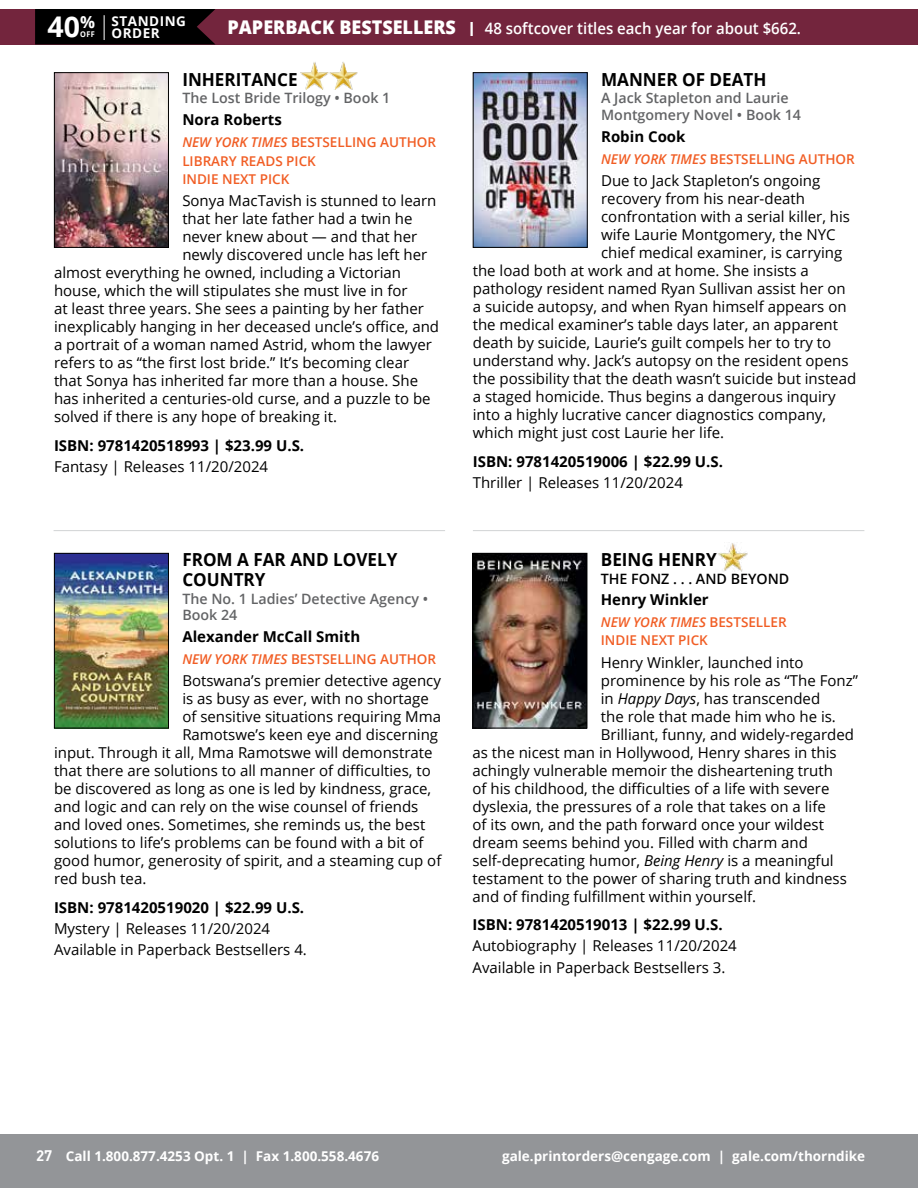
<style>
.page{position:relative;width:918px;height:1188px;background:#fff}
.page>*{position:absolute;margin:0;border:0;box-sizing:border-box;transform-origin:0 0}
.t1{font:700 28.5px "Open Sans";color:#fff}
.t2{font:700 18px/19.5px "Open Sans";color:#000;scale:.95 1}
.t3{font:600 15.75px "Open Sans";color:#fff;scale:.95 1}
.t4{font:15px/21.3px "Open Sans";color:#000}
.t5{font:700 15px "Open Sans";color:#000}
.t6{font:600 14.25px/16.5px "Open Sans";color:#636466}
.t7{font:600 14.25px "Open Sans";color:#000}
.t8{font:600 13.5px/18.3px "Open Sans";color:#f15d24}
.t9{font:700 13.5px "Open Sans";color:#fff}
.t10{font:700 13.5px/12px "Open Sans";letter-spacing:.04em;color:#fff}
.s1{font-weight:800;font-size:18.9px}
.s2{font-size:19.5px}
.s3{font-size:7.8px}
.s4{font-style:italic}
.s5{font-family:"DIN Offc";font-size:15px}
</style>
<div class="page">
<div style="left:0;top:1134px;width:918px;height:54px;background:#939598"></div>
<div style="left:0;top:9px;width:918px;height:35px;background:#73253d"></div>
<div style="left:35px;top:9px;width:180px;height:35px;background:#000"></div>
<img style="left:474px;top:555px;width:111px;height:171px">
<div style="left:472px;top:553px;width:115px;height:175px;border:1px solid #000"></div>
<img style="left:56px;top:74px;width:111px;height:172px">
<div style="left:54px;top:72px;width:115px;height:176px;border:1px solid #000"></div>
<img style="left:56px;top:555px;width:111px;height:171px">
<div style="left:54px;top:553px;width:115px;height:175px;border:1px solid #000"></div>
<hr style="left:54px;top:530px;width:391px;height:1px;background:#d1d3d4">
<hr style="left:473px;top:530px;width:391px;height:1px;background:#d1d3d4">
<img style="left:475px;top:74px;width:111px;height:172px">
<div style="left:473px;top:72px;width:115px;height:176px;border:1px solid #000"></div>
<img style="left:717px;top:543px;width:31px;height:28px">
<img style="left:300px;top:62px;width:58px;height:28px">
<h1 class="t1" style="left:47px;top:7px;width:49px">40<sup>%</sup></h1>
<p class="t3" style="left:228px;top:18px;width:605px"><span class="s1">PAPERBACK BESTSELLERS</span> <span class="s2">I</span> 48 softcover titles each year for about $662.</p>
<p class="t10" style="left:80px;top:14px;width:107px;text-indent:31px">STANDING<br><span class="s3">OFF</span> ORDER</p>
<p class="t2" style="left:182px;top:69px;width:123px">INHERITANCE</p>
<p class="t6" style="left:182px;top:90px;width:210px">The Lost Bride Trilogy • Book 1</p>
<p class="t5" style="left:182px;top:109px;width:101px">Nora Roberts</p>
<p class="t8" style="left:182px;top:133px;width:255px"><span class="s4">NEW YORK TIMES</span> BESTSELLING AUTHOR<br>LIBRARY READS PICK<br>INDIE NEXT PICK</p>
<p class="t4" style="left:182px;top:190px;width:256px">Sonya MacTavish is stunned to learn</p>
<p class="t4" style="left:182px;top:208px;width:232px">that her late father had a twin he</p>
<p class="t4" style="left:182px;top:226px;width:236px">never knew about — and that her</p>
<p class="t4" style="left:182px;top:244px;width:246px">newly discovered uncle has left her</p>
<p class="t4" style="left:54px;top:262px;width:349px">almost everything he owned, including a Victorian</p>
<p class="t4" style="left:54px;top:280px;width:355px">house, which the will stipulates she must live in for</p>
<p class="t4" style="left:54px;top:298px;width:372px">at least three years. She sees a painting by her father</p>
<p class="t4" style="left:54px;top:316px;width:387px">inexplicably hanging in her deceased uncle’s office, and</p>
<p class="t4" style="left:54px;top:334px;width:379px">a portrait of a woman named Astrid, whom the lawyer</p>
<p class="t4" style="left:54px;top:352px;width:357px">refers to as “the first lost bride.” It’s becoming clear</p>
<p class="t4" style="left:54px;top:370px;width:366px">that Sonya has inherited far more than a house. She</p>
<p class="t4" style="left:54px;top:388px;width:378px">has inherited a centuries-old curse, and a puzzle to be</p>
<p class="t4" style="left:54px;top:406px;width:285px">solved if there is any hope of breaking it.</p>
<p class="t5" style="left:54px;top:435px;width:252px">ISBN: 9781420518993 | $23.99 U.S.</p>
<p class="t4" style="left:54px;top:455px;width:216px">Fantasy | Releases 11/20/2024</p>
<p class="t2" style="left:182px;top:550px;width:228px">FROM A FAR AND LOVELY<br>COUNTRY</p>
<p class="t6" style="left:182px;top:590px;width:247px">The No. 1 Ladies’ Detective Agency •<br>Book 24</p>
<p class="t5" style="left:182px;top:626px;width:179px">Alexander McCall Smith</p>
<p class="t8" style="left:182px;top:650px;width:255px"><span class="s4">NEW YORK TIMES</span> BESTSELLING AUTHOR</p>
<p class="t4" style="left:182px;top:670px;width:260px">Botswana’s premier detective agency</p>
<p class="t4" style="left:182px;top:688px;width:248px">is as busy as ever, with no shortage</p>
<p class="t4" style="left:182px;top:706px;width:260px">of sensitive situations requiring Mma</p>
<p class="t4" style="left:182px;top:724px;width:257px">Ramotswe’s keen eye and discerning</p>
<p class="t4" style="left:54px;top:742px;width:380px">input. Through it all, Mma Ramotswe will demonstrate</p>
<p class="t4" style="left:54px;top:760px;width:378px">that there are solutions to all manner of difficulties, to</p>
<p class="t4" style="left:54px;top:778px;width:379px">be discovered as long as one is led by kindness, grace,</p>
<p class="t4" style="left:54px;top:796px;width:366px">and logic and can rely on the wise counsel of friends</p>
<p class="t4" style="left:54px;top:814px;width:373px">and loved ones. Sometimes, she reminds us, the best</p>
<p class="t4" style="left:54px;top:832px;width:371px">solutions to life’s problems can be found with a bit of</p>
<p class="t4" style="left:54px;top:850px;width:389px">good humor, generosity of spirit, and a steaming cup of</p>
<p class="t4" style="left:54px;top:868px;width:94px">red bush tea.</p>
<p class="t5" style="left:54px;top:897px;width:252px">ISBN: 9781420519020 | $22.99 U.S.</p>
<p class="t4" style="left:54px;top:918px;width:254px">Mystery | Releases 11/20/2024<br>Available in Paperback Bestsellers 4.</p>
<p class="t2" style="left:601px;top:69px;width:176px">MANNER OF DEATH</p>
<p class="t6" style="left:601px;top:90px;width:201px">A Jack Stapleton and Laurie<br>Montgomery Novel • Book 14</p>
<p class="t5" style="left:601px;top:126px;width:86px">Robin Cook</p>
<p class="t8" style="left:601px;top:150px;width:255px"><span class="s4">NEW YORK TIMES</span> BESTSELLING AUTHOR</p>
<p class="t4" style="left:601px;top:170px;width:221px">Due to Jack Stapleton’s ongoing</p>
<p class="t4" style="left:601px;top:188px;width:205px">recovery from his near-death</p>
<p class="t4" style="left:601px;top:206px;width:250px">confrontation with a serial killer, his</p>
<p class="t4" style="left:601px;top:224px;width:236px">wife Laurie Montgomery, the NYC</p>
<p class="t4" style="left:601px;top:242px;width:243px">chief medical examiner, is carrying</p>
<p class="t4" style="left:473px;top:260px;width:338px">the load both at work and at home. She insists a</p>
<p class="t4" style="left:473px;top:278px;width:374px">pathology resident named Ryan Sullivan assist her on</p>
<p class="t4" style="left:473px;top:296px;width:375px">a suicide autopsy, and when Ryan himself appears on</p>
<p class="t4" style="left:473px;top:314px;width:367px">the medical examiner’s table days later, an apparent</p>
<p class="t4" style="left:473px;top:332px;width:360px">death by suicide, Laurie’s guilt compels her to try to</p>
<p class="t4" style="left:473px;top:350px;width:377px">understand why. Jack’s autopsy on the resident opens</p>
<p class="t4" style="left:473px;top:368px;width:385px">the possibility that the death wasn’t suicide but instead</p>
<p class="t4" style="left:473px;top:386px;width:364px">a staged homicide. Thus begins a dangerous inquiry</p>
<p class="t4" style="left:473px;top:404px;width:355px">into a highly lucrative cancer diagnostics company,</p>
<p class="t4" style="left:473px;top:422px;width:253px">which might just cost Laurie her life.</p>
<p class="t5" style="left:473px;top:451px;width:252px">ISBN: 9781420519006 | $22.99 U.S.</p>
<p class="t4" style="left:473px;top:471px;width:212px">Thriller | Releases 11/20/2024</p>
<p class="t2" style="left:601px;top:550px;width:124px">BEING HENRY</p>
<p class="t7" style="left:601px;top:569px;width:190px">THE FONZ . . . AND BEYOND</p>
<p class="t5" style="left:601px;top:589px;width:109px">Henry Winkler</p>
<p class="t8" style="left:601px;top:613px;width:187px"><span class="s4">NEW YORK TIMES</span> BESTSELLER<br>INDIE NEXT PICK</p>
<p class="t4" style="left:601px;top:651px;width:204px">Henry Winkler, launched into</p>
<p class="t4" style="left:601px;top:669px;width:259px">prominence by his role as “The Fonz”</p>
<p class="t4" style="left:601px;top:687px;width:221px">in <span class="s4">Happy Days</span>, has transcended</p>
<p class="t4" style="left:601px;top:705px;width:237px">the role that made him who he is.</p>
<p class="t4" style="left:601px;top:723px;width:255px">Brilliant, funny, and widely-regarded</p>
<p class="t4" style="left:473px;top:741px;width:366px">as the nicest man in Hollywood, Henry shares in this</p>
<p class="t4" style="left:473px;top:759px;width:362px">achingly vulnerable memoir the disheartening truth</p>
<p class="t4" style="left:473px;top:777px;width:359px">of his childhood, the difficulties of a life with severe</p>
<p class="t4" style="left:473px;top:795px;width:355px">dyslexia, the pressures of a role that takes on a life</p>
<p class="t4" style="left:473px;top:813px;width:353px">of its own, and the path forward once your wildest</p>
<p class="t4" style="left:473px;top:831px;width:337px">dream seems behind you. Filled with charm and</p>
<p class="t4" style="left:473px;top:849px;width:363px">self-deprecating humor, <span class="s4">Being Henry</span> is a meaningful</p>
<p class="t4" style="left:473px;top:867px;width:376px">testament to the power of sharing truth and kindness</p>
<p class="t4" style="left:473px;top:885px;width:285px">and of finding fulfillment within yourself.</p>
<p class="t5" style="left:473px;top:914px;width:252px">ISBN: 9781420519013 | $22.99 U.S.</p>
<p class="t4" style="left:473px;top:935px;width:266px">Autobiography | Releases 11/20/2024<br>Available in Paperback Bestsellers 3.</p>
<p class="t9" style="left:36px;top:1146px;width:344px"><span class="s5">27</span> Call 1.800.877.4253 Opt. 1 | Fax 1.800.558.4676</p>
<p class="t9" style="left:502px;top:1146px;width:365px">gale.printorders@cengage.com | gale.com/thorndike</p>
</div>
